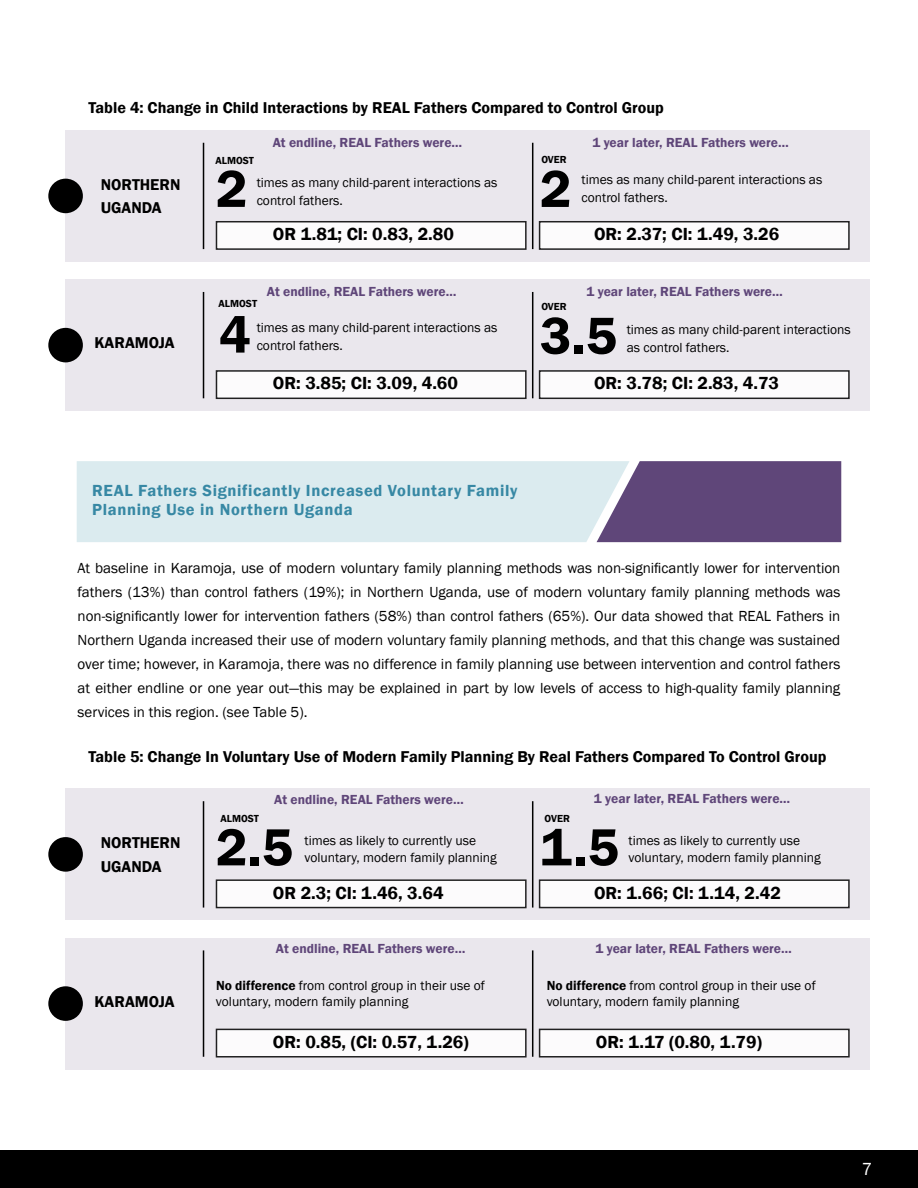
<style>
.page{position:relative;width:918px;height:1188px;background:#fff}
.page>*{position:absolute;margin:0;border:0;box-sizing:border-box;transform-origin:0 0}
.t1{font:600 54px "Franklin Gothic";color:#000}
.t2{font:600 18px "Franklin Gothic";color:#000}
.t3{font:18px "Franklin Gothic";color:#fff}
.t4{font:600 16.5px/19.8px "Franklin Gothic";letter-spacing:.04em;color:#3788a4}
.t5{font:600 16.05px/23.4px "Franklin Gothic";color:#000}
.t6{font:15px/24px "Franklin Gothic";color:#000;text-align:justify}
.t7{font:13.5px/18px "Franklin Gothic";color:#000}
.t8{font:600 13.5px "Franklin Gothic";color:#5f4679}
.t9{font:600 10.5px "Franklin Gothic";color:#000}
.s1{font-weight:600}
</style>
<div class="page">
<div style="left:0;top:1151px;width:918px;height:37px;background:#000"></div>
<div style="left:77px;top:461px;width:520px;height:81px;background:#dbebef"></div>
<svg style="left:597px;top:461px;width:244px;height:81px;background:#6c5684"></svg>
<div style="left:66px;top:130px;width:804px;height:132px;background:#eae7ed"></div>
<div style="left:48px;top:179px;width:35px;height:34px;background:#000;border-radius:50%"></div>
<hr style="left:203px;top:143px;width:1px;height:106px;background:#000">
<hr style="left:532px;top:143px;width:1px;height:106px;background:#000">
<div style="left:216px;top:221px;width:311px;height:29px;background:#fff;border:2px solid #000"></div>
<div style="left:539px;top:221px;width:311px;height:29px;background:#fff;border:2px solid #000"></div>
<div style="left:66px;top:789px;width:804px;height:131px;background:#eae7ed"></div>
<div style="left:48px;top:837px;width:35px;height:35px;background:#000;border-radius:50%"></div>
<hr style="left:203px;top:801px;width:1px;height:107px;background:#000">
<hr style="left:532px;top:801px;width:1px;height:107px;background:#000">
<div style="left:216px;top:879px;width:311px;height:29px;background:#fff;border:2px solid #000"></div>
<div style="left:539px;top:879px;width:311px;height:29px;background:#fff;border:2px solid #000"></div>
<div style="left:66px;top:279px;width:804px;height:132px;background:#eae7ed"></div>
<div style="left:48px;top:328px;width:35px;height:34px;background:#000;border-radius:50%"></div>
<hr style="left:203px;top:292px;width:1px;height:106px;background:#000">
<hr style="left:532px;top:292px;width:1px;height:106px;background:#000">
<div style="left:216px;top:370px;width:311px;height:29px;background:#fff;border:2px solid #000"></div>
<div style="left:539px;top:370px;width:311px;height:29px;background:#fff;border:2px solid #000"></div>
<div style="left:66px;top:938px;width:804px;height:131px;background:#eae7ed"></div>
<div style="left:48px;top:986px;width:35px;height:35px;background:#000;border-radius:50%"></div>
<hr style="left:203px;top:950px;width:1px;height:107px;background:#000">
<hr style="left:532px;top:950px;width:1px;height:107px;background:#000">
<div style="left:216px;top:1029px;width:311px;height:29px;background:#fff;border:2px solid #000"></div>
<div style="left:539px;top:1029px;width:311px;height:29px;background:#fff;border:2px solid #000"></div>
<p class="t5" style="left:89px;top:96px;width:577px">Table 4: Change in Child Interactions by REAL Fathers Compared to Control Group</p>
<p class="t8" style="left:273px;top:134px;width:191px">At endline, REAL Fathers were…</p>
<p class="t9" style="left:215px;top:154px;width:40px">ALMOST</p>
<p class="t9" style="left:541px;top:153px;width:27px">OVER</p>
<p class="t8" style="left:593px;top:134px;width:198px">1 year later, REAL Fathers were…</p>
<h1 class="t1" style="left:216px;top:156px;width:33px">2</h1>
<h1 class="t1" style="left:540px;top:156px;width:33px">2</h1>
<p class="t7" style="left:582px;top:171px;width:242px">times as many child-parent interactions as control fathers.</p>
<p class="t5" style="left:101px;top:173px;width:81px">NORTHERN<br>UGANDA</p>
<p class="t7" style="left:257px;top:174px;width:242px">times as many child-parent interactions as control fathers.</p>
<p class="t2" style="left:273px;top:223px;width:183px">OR 1.81; CI: 0.83, 2.80</p>
<p class="t2" style="left:594px;top:223px;width:187px">OR: 2.37; CI: 1.49, 3.26</p>
<p class="t5" style="left:94px;top:331px;width:82px">KARAMOJA</p>
<p class="t9" style="left:219px;top:297px;width:40px">ALMOST</p>
<p class="t8" style="left:267px;top:283px;width:191px">At endline, REAL Fathers were…</p>
<p class="t9" style="left:541px;top:300px;width:27px">OVER</p>
<p class="t8" style="left:587px;top:283px;width:198px">1 year later, REAL Fathers were…</p>
<h1 class="t1" style="left:219px;top:301px;width:33px">4</h1>
<p class="t7" style="left:257px;top:318px;width:242px">times as many child-parent interactions as control fathers.</p>
<h1 class="t1" style="left:540px;top:303px;width:79px">3.5</h1>
<p class="t7" style="left:627px;top:321px;width:226px">times as many child-parent interactions as control fathers.</p>
<p class="t2" style="left:273px;top:372px;width:187px">OR: 3.85; CI: 3.09, 4.60</p>
<p class="t2" style="left:594px;top:372px;width:187px">OR: 3.78; CI: 2.83, 4.73</p>
<p class="t4" style="left:92px;top:480px;width:427px">REAL Fathers Significantly Increased Voluntary Family<br>Planning Use in Northern Uganda</p>
<p class="t6" style="left:78px;top:556px;width:764px">At baseline in Karamoja, use of modern voluntary family planning methods was non-significantly lower for intervention fathers (13%) than control fathers (19%); in Northern Uganda, use of modern voluntary family planning methods was non-significantly lower for intervention fathers (58%) than control fathers (65%). Our data showed that REAL Fathers in Northern Uganda increased their use of modern voluntary family planning methods, and that this change was sustained over time; however, in Karamoja, there was no difference in family planning use between intervention and control fathers at either endline or one year out—this may be explained in part by low levels of access to high-quality family planning services in this region. (see Table 5).</p>
<p class="t5" style="left:89px;top:745px;width:739px">Table 5: Change In Voluntary Use of Modern Family Planning By Real Fathers Compared To Control Group</p>
<p class="t8" style="left:274px;top:791px;width:191px">At endline, REAL Fathers were…</p>
<p class="t9" style="left:220px;top:812px;width:40px">ALMOST</p>
<p class="t9" style="left:545px;top:812px;width:27px">OVER</p>
<p class="t8" style="left:594px;top:790px;width:198px">1 year later, REAL Fathers were…</p>
<h1 class="t1" style="left:216px;top:814px;width:79px">2.5</h1>
<h1 class="t1" style="left:540px;top:814px;width:81px">1.5</h1>
<p class="t5" style="left:101px;top:832px;width:81px">NORTHERN<br>UGANDA</p>
<p class="t7" style="left:305px;top:833px;width:194px;line-height:16.2px">times as likely to currently use voluntary, modern family planning</p>
<p class="t2" style="left:273px;top:881px;width:172px">OR 2.3; CI: 1.46, 3.64</p>
<p class="t2" style="left:594px;top:881px;width:188px">OR: 1.66; CI: 1.14, 2.42</p>
<p class="t7" style="left:629px;top:833px;width:194px;line-height:16.2px">times as likely to currently use voluntary, modern family planning</p>
<p class="t5" style="left:94px;top:990px;width:82px">KARAMOJA</p>
<p class="t8" style="left:276px;top:940px;width:191px">At endline, REAL Fathers were…</p>
<p class="t8" style="left:596px;top:940px;width:198px">1 year later, REAL Fathers were…</p>
<p class="t7" style="left:216px;top:978px;width:271px;line-height:16.2px"><span class="s1">No difference</span> from control group in their use of voluntary, modern family planning</p>
<p class="t7" style="left:547px;top:978px;width:271px;line-height:16.2px"><span class="s1">No difference</span> from control group in their use of voluntary, modern family planning</p>
<p class="t2" style="left:273px;top:1031px;width:197px">OR: 0.85, (CI: 0.57, 1.26)</p>
<p class="t2" style="left:596px;top:1031px;width:168px">OR: 1.17 (0.80, 1.79)</p>
<p class="t3" style="left:862px;top:1158px;width:12px">7</p>
</div>
